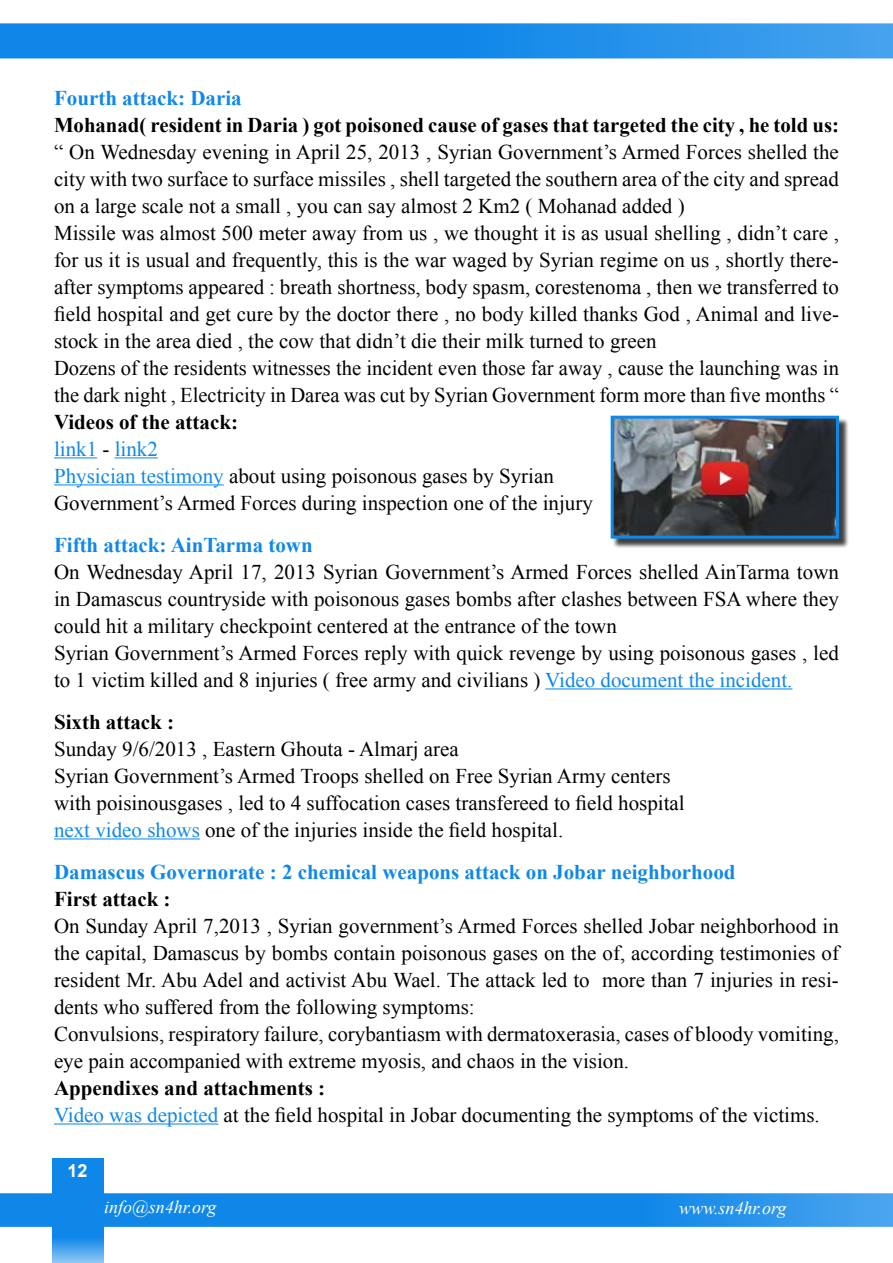
<style>
.page{position:relative;width:893px;height:1263px;background:#fff}
.page>*{position:absolute;margin:0;border:0;box-sizing:border-box;transform-origin:0 0}
.t1{font:21px/27px "Times New Roman";color:#000}
.t2{font:700 21px "Times New Roman";color:#0f88e9}
.t3{font:700 21px "Times New Roman";color:#000}
.t4{font:italic 18px "Times New Roman";color:#fff}
.t5{font:700 18px "Arial";color:#fff}
.s1{font-weight:700}
.s2{color:#0f88e9}
</style>
<div class="page">
<svg style="left:52px;top:1158px;width:51px;height:105px;background:#2692eb"></svg>
<svg style="left:0;top:23px;width:893px;height:35px;background:#1f8eea"></svg>
<svg style="left:0;top:1193px;width:893px;height:34px;background:#1a8ce9"></svg>
<hr style="left:54px;top:457px;width:43px;height:1px;background:#0f88e9">
<hr style="left:115px;top:457px;width:43px;height:1px;background:#0f88e9">
<hr style="left:54px;top:484px;width:170px;height:1px;background:#0f88e9">
<hr style="left:545px;top:688px;width:247px;height:1px;background:#0f88e9">
<hr style="left:54px;top:838px;width:146px;height:1px;background:#0f88e9">
<hr style="left:54px;top:1123px;width:164px;height:1px;background:#0f88e9">
<div style="left:612px;top:417px;width:237px;height:131px;background:#000;opacity:.75"></div>
<img style="left:615px;top:420px;width:220px;height:115px">
<div style="left:611px;top:416px;width:228px;height:123px;border:3px solid #0f88e9"></div>
<p class="t2" style="left:54px;top:83px;width:189px">Fourth attack: Daria</p>
<p class="t3" style="left:54px;top:110px;width:786px">Mohanad( resident in Daria ) got poisoned cause of gases that targeted the city , he told us:</p>
<p class="t1" style="left:54px;top:138px;width:786px">“ On Wednesday evening in April 25, 2013 , Syrian Government s’ Armed Forces shelled the city with two surface to surface missiles , shell targeted the southern area of the city and spread on a large scale not a small , you can say almost 2 Km2 ( Mohanad added (<br>Missile was almost 500 meter away from us , we thought isit as usual shelling , didn t’ care ,</p>
<p class="t1" style="left:54px;top:273px;width:786px">after symptoms appeared : breath shortness, body spasm, corestenoma , then we transferred to</p>
<p class="t1" style="left:54px;top:246px;width:786px">for us isit usual and frequently, this is the war waged by Syrian regime on us , shortly there-</p>
<p class="t1" style="left:54px;top:300px;width:786px">field hospital and get cure by the doctor there , no body killed thanks God , Animal and live-</p>
<p class="t1" style="left:54px;top:354px;width:786px">Dozens of the residents witnesses the incident even those far away , cause the launching was in the dark night , Electricity in Darea was cut by Syrian Government form more than five months ”</p>
<p class="t1" style="left:54px;top:408px;width:540px"><span class="s1">Videos of the attack:<br></span><span class="s2">link</span> -<span class="s2">1 link2<br>Physician testimony</span> about using poisonous gases by Syrian Government s’ Armed Forces during inspection one of the injury</p>
<p class="t2" style="left:54px;top:530px;width:260px">Fifth attack: AinTarma town</p>
<p class="t1" style="left:54px;top:558px;width:786px">On Wednesday April 17, 2013 Syrian Government s’ Armed Forces shelled AinTarma town in Damascus countryside with poisonous gases bombs after clashes between FSA where they could hit a military checkpoint centered at the entrance of the town<br>Syrian Government s’ Armed Forces reply with quick revenge by using poisonous gases , led to 1 victim killed and 8 injuries ( free army and civilians ) <span class="s2">Video document the incident.</span></p>
<p class="t3" style="left:54px;top:707px;width:122px">Sixth attack :</p>
<p class="t1" style="left:54px;top:735px;width:632px">Sunday 9/6/2013 , Eastern Ghouta - Almarj area<br>Syrian Government s’ Armed Troops shelled on Free Syrian Army centers with poisinousgases , led to 4 suffocation cases transfereed to field hospital <span class="s2">next video shows</span> one of the injuries inside the field hospital.</p>
<p class="t2" style="left:54px;top:857px;width:683px">Damascus Governorate 2: chemical weapons attack on Jobar neighborhood</p>
<p class="t3" style="left:54px;top:884px;width:118px">First attack :</p>
<p class="t1" style="left:54px;top:912px;width:786px">On Sunday April 7,2013 , Syrian government s’ Armed Forces shelled Jobar neighborhood in the capital, Damascus by bombs contain poisonous gases on the of, according testimonies of</p>
<p class="t1" style="left:54px;top:993px;width:422px">dents who suffered from the following symptoms:</p>
<p class="t1" style="left:54px;top:327px;width:604px">stock in the area died , the cow that didn t’ die their milk turned to green</p>
<p class="t1" style="left:602px;top:966px;width:238px">more than 7 injuries in resi-</p>
<p class="t1" style="left:54px;top:966px;width:537px">resident Mr. Abu Adel and activist Abu Wael. The attack led to</p>
<p class="t1" style="left:54px;top:1020px;width:786px">Convulsions, respiratory failure, corybantiasm with dermatoxerasia, cases of bloody vomiting, eye pain accompanied with extreme myosis, and chaos in the vision.</p>
<p class="t1" style="left:54px;top:1074px;width:767px"><span class="s1">Appendixes and attachments :<br></span><span class="s2">Video was depicted</span> at the field hospital in Jobar documenting the symptoms of the victims.</p>
<p class="t5" style="left:67px;top:1159px;width:22px">12</p>
<p class="t4" style="left:104px;top:1194px;width:114px">info@sn4hr.org</p>
<p class="t4" style="left:679px;top:1195px;width:109px">www.sn4hr.org</p>
</div>
